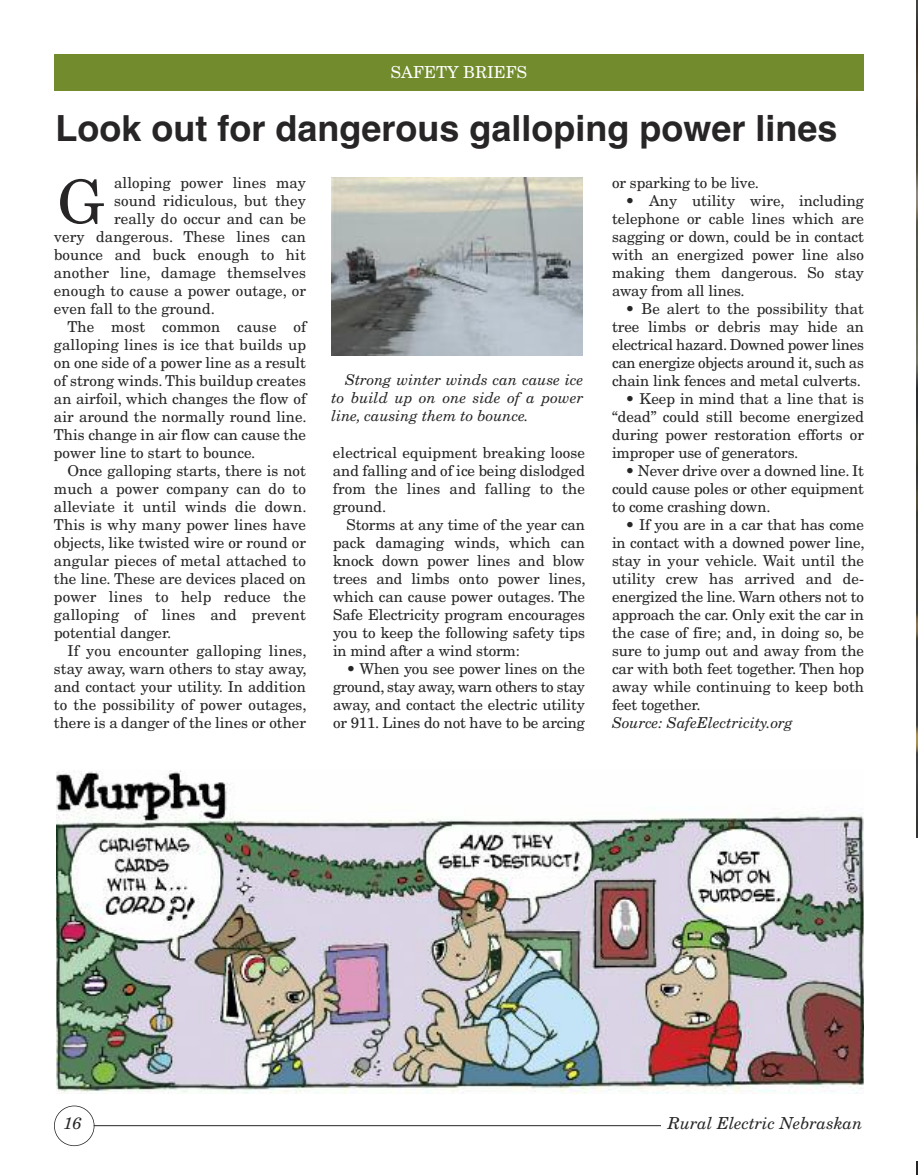
<style>
.page{position:relative;width:918px;height:1175px;background:#fff}
.page>*{position:absolute;margin:0;border:0;box-sizing:border-box;transform-origin:0 0}
.t1{font:60px "New Century Schlbk";color:#272526}
.t2{font:700 36px "Helvetica";color:#272526}
.t3{font:italic 16.5px "New Century Schlbk";color:#272526}
.t4{font:16.5px "New Century Schlbk";color:#fff}
.t5{font:15px/18px "New Century Schlbk";color:#272526;text-align:justify}
.t6{font:italic 15px/18px "New Century Schlbk";color:#272526;text-align:justify}
</style>
<div class="page">
<div style="left:54px;top:1105px;width:40px;height:41px;border:2px solid #272526;border-radius:50%"></div>
<hr style="left:94px;top:1125px;width:648px;height:1px;background:#272526">
<div style="left:662px;top:1115px;width:202px;height:22px;background:#fff"></div>
<div style="left:54px;top:54px;width:810px;height:36px;background:#718b2d"></div>
<img style="left:56px;top:770px;width:808px;height:323px">
<img style="left:332px;top:177px;width:251px;height:178px">
<img style="left:916px;top:1px;width:2px;height:836px">
<svg style="left:916px;top:1161px;width:2px;height:14px"></svg>
<p class="t4" style="left:391px;top:66px;width:138px">SAFETY BRIEFS</p>
<h2 class="t2" style="left:56px;top:108px;width:784px">Look out for dangerous galloping power lines</h2>
<p class="t5" style="left:114px;top:175px;width:193px">alloping power lines may</p>
<p class="t5" style="left:114px;top:193px;width:193px">sound ridiculous, but they</p>
<p class="t5" style="left:114px;top:211px;width:193px">really do occur and can be</p>
<p class="t5" style="left:54px;top:229px;width:253px">very dangerous. These lines can</p>
<p class="t5" style="left:54px;top:247px;width:253px">bounce and buck enough to hit</p>
<p class="t5" style="left:54px;top:265px;width:253px">another line, damage themselves</p>
<p class="t5" style="left:54px;top:283px;width:254px">enough to cause a power outage, or</p>
<p class="t5" style="left:54px;top:301px;width:162px">even fall to the ground.</p>
<p class="t5" style="left:67px;top:319px;width:240px">The most common cause of</p>
<p class="t5" style="left:54px;top:337px;width:253px">galloping lines is ice that builds up</p>
<p class="t5" style="left:54px;top:355px;width:253px">on one side of a power line as a result</p>
<p class="t5" style="left:54px;top:373px;width:254px">of strong winds. This buildup creates</p>
<p class="t5" style="left:54px;top:391px;width:253px">an airfoil, which changes the flow of</p>
<p class="t5" style="left:54px;top:409px;width:254px">air around the normally round line.</p>
<p class="t5" style="left:54px;top:427px;width:253px">This change in air flow can cause the</p>
<p class="t5" style="left:54px;top:445px;width:203px">power line to start to bounce.</p>
<p class="t5" style="left:67px;top:463px;width:240px">Once galloping starts, there is not</p>
<p class="t5" style="left:54px;top:481px;width:253px">much a power company can do to</p>
<p class="t5" style="left:54px;top:499px;width:254px">alleviate it until winds die down.</p>
<p class="t5" style="left:54px;top:517px;width:253px">This is why many power lines have</p>
<p class="t5" style="left:54px;top:535px;width:254px">objects, like twisted wire or round or</p>
<p class="t5" style="left:54px;top:553px;width:254px">angular pieces of metal attached to</p>
<p class="t5" style="left:54px;top:571px;width:253px">the line. These are devices placed on</p>
<p class="t5" style="left:54px;top:589px;width:253px">power lines to help reduce the</p>
<p class="t5" style="left:54px;top:607px;width:253px">galloping of lines and prevent</p>
<p class="t5" style="left:54px;top:625px;width:119px">potential danger.</p>
<p class="t5" style="left:67px;top:643px;width:241px">If you encounter galloping lines,</p>
<p class="t5" style="left:54px;top:661px;width:254px">stay away, warn others to stay away,</p>
<p class="t5" style="left:54px;top:679px;width:253px">and contact your utility. In addition</p>
<p class="t5" style="left:54px;top:697px;width:254px">to the possibility of power outages,</p>
<p class="t5" style="left:54px;top:715px;width:254px">there is a danger of the lines or other</p>
<p class="t5" style="left:612px;top:175px;width:149px">or sparking to be live.</p>
<p class="t5" style="left:612px;top:193px;width:254px;text-indent:13px">• Any utility wire, including telephone or cable lines which are sagging or down, could be in contact with an energized power line also making them dangerous. So stay away from all lines.</p>
<p class="t5" style="left:612px;top:301px;width:254px;text-indent:13px">• Be alert to the possibility that tree limbs or debris may hide an electrical hazard. Downed power lines can energize objects around it, such as chain link fences and metal culverts.</p>
<p class="t5" style="left:612px;top:391px;width:254px;text-indent:13px">• Keep in mind that a line that is “dead” could still become energized during power restoration efforts or improper use of generators.</p>
<p class="t5" style="left:612px;top:463px;width:254px;text-indent:14px">• Never drive over a downed line. It could cause poles or other equipment to come crashing down.</p>
<p class="t5" style="left:612px;top:517px;width:254px;text-indent:13px">• If you are in a car that has come in contact with a downed power line, stay in your vehicle. Wait until the utility crew has arrived and de&shy;energized the line. Warn others not to approach the car. Only exit the car in the case of fire; and, in doing so, be sure to jump out and away from the car with both feet together. Then hop away while continuing to keep both feet together.</p>
<p class="t6" style="left:612px;top:715px;width:183px">Source: SafeElectricity.org</p>
<h1 class="t1" style="left:57px;top:180px;width:48px">G</h1>
<p class="t6" style="left:332px;top:372px;width:253px;text-indent:13px">Strong winter winds can cause ice to build up on one side of a power line, causing them to bounce.</p>
<p class="t5" style="left:333px;top:445px;width:254px">electrical equipment breaking loose and falling and of ice being dislodged from the lines and falling to the ground.</p>
<p class="t5" style="left:333px;top:517px;width:254px;text-indent:13px">Storms at any time of the year can pack damaging winds, which can knock down power lines and blow trees and limbs onto power lines, which can cause power outages. The Safe Electricity program encourages you to keep the following safety tips in mind after a wind storm:</p>
<p class="t5" style="left:333px;top:661px;width:254px;text-indent:13px">• When you see power lines on the ground, stay away, warn others to stay away, and contact the electric utility or 911. Lines do not have to be arcing</p>
<p class="t3" style="left:63px;top:1117px;width:20px">16</p>
<p class="t3" style="left:668px;top:1117px;width:196px">Rural Electric Nebraskan</p>
</div>
